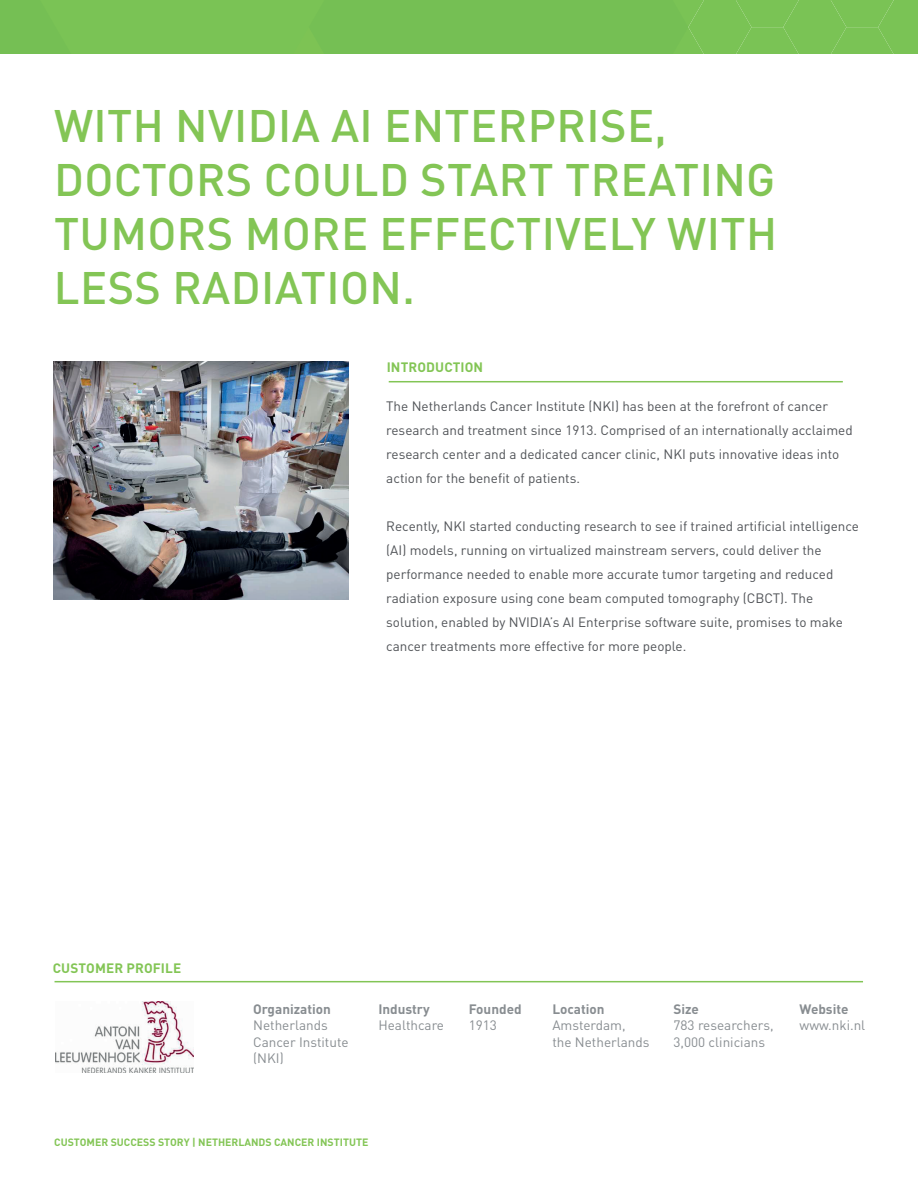
<style>
.page{position:relative;width:918px;height:1188px;background:#fff}
.page>*{position:absolute;margin:0;border:0;box-sizing:border-box;transform-origin:0 0}
.t1{font:500 45px/54px "DIN Pro";letter-spacing:.01em;color:#83c555}
.t2{font:13.5px/24px "DIN Pro";color:#505357}
.t3{font:13.5px/16.2px "DIN Pro";color:#888d91}
.t4{font:700 13.5px "DIN Pro";color:#888d91}
.t5{font:700 13.5px "DIN Pro";letter-spacing:.01em;color:#83c555}
.t6{font:700 10.5px "DIN Pro";color:#83c555}
</style>
<div class="page">
<div style="left:0;top:0;width:918px;height:54px;background:#7ac355"></div>
<img style="left:54px;top:361px;width:294px;height:238px">
<img style="left:56px;top:1001px;width:138px;height:71px">
<hr style="left:389px;top:381px;width:454px;height:1px;background:#82c555">
<hr style="left:55px;top:981px;width:808px;height:1px;background:#82c555">
<h1 class="t1" style="left:54px;top:97px;width:725px">WITH NVIDIA AI ENTERPRISE,<br>DOCTORS COULD START TREATING<br>TUMORS MORE EFFECTIVELY WITH<br>LESS RADIATION.</h1>
<p class="t5" style="left:387px;top:358px;width:98px">INTRODUCTION</p>
<p class="t2" style="left:386px;top:394px;width:468px">The Netherlands Cancer Institute (NKI) has been at the forefront of cancer research and treatment since 1913. Comprised of an internationally acclaimed research center and a dedicated cancer clinic, NKI puts innovative ideas into action for the benefit of patients.</p>
<p class="t2" style="left:386px;top:514px;width:474px">Recently, NKI started conducting research to see if trained artificial intelligence (AI) models, running on virtualized mainstream servers, could deliver the performance needed to enable more accurate tumor targeting and reduced radiation exposure using cone beam computed tomography (CBCT). The solution, enabled by NVIDIA’s AI Enterprise software suite, promises to make cancer treatments more effective for more people.</p>
<p class="t5" style="left:53px;top:959px;width:130px">CUSTOMER PROFILE</p>
<p class="t4" style="left:253px;top:1000px;width:79px">Organization</p>
<p class="t3" style="left:253px;top:1017px;width:97px">Netherlands<br>Cancer Institute (NKI)</p>
<p class="t4" style="left:378px;top:1000px;width:53px">Industry</p>
<p class="t3" style="left:378px;top:1017px;width:67px">Healthcare</p>
<p class="t4" style="left:469px;top:1000px;width:54px">Founded</p>
<p class="t3" style="left:469px;top:1017px;width:30px">1913</p>
<p class="t6" style="left:54px;top:1135px;width:316px">CUSTOMER SUCCESS STORY | NETHERLANDS CANCER INSTITUTE</p>
<p class="t4" style="left:552px;top:1000px;width:54px">Location</p>
<p class="t3" style="left:552px;top:1017px;width:99px">Amsterdam,<br>the Netherlands</p>
<p class="t4" style="left:674px;top:1000px;width:27px">Size</p>
<p class="t3" style="left:674px;top:1017px;width:102px">783 researchers,<br>3,000 clinicians</p>
<p class="t4" style="left:800px;top:1000px;width:50px">Website</p>
<p class="t3" style="left:800px;top:1017px;width:67px">www.nki.nl</p>
</div>
